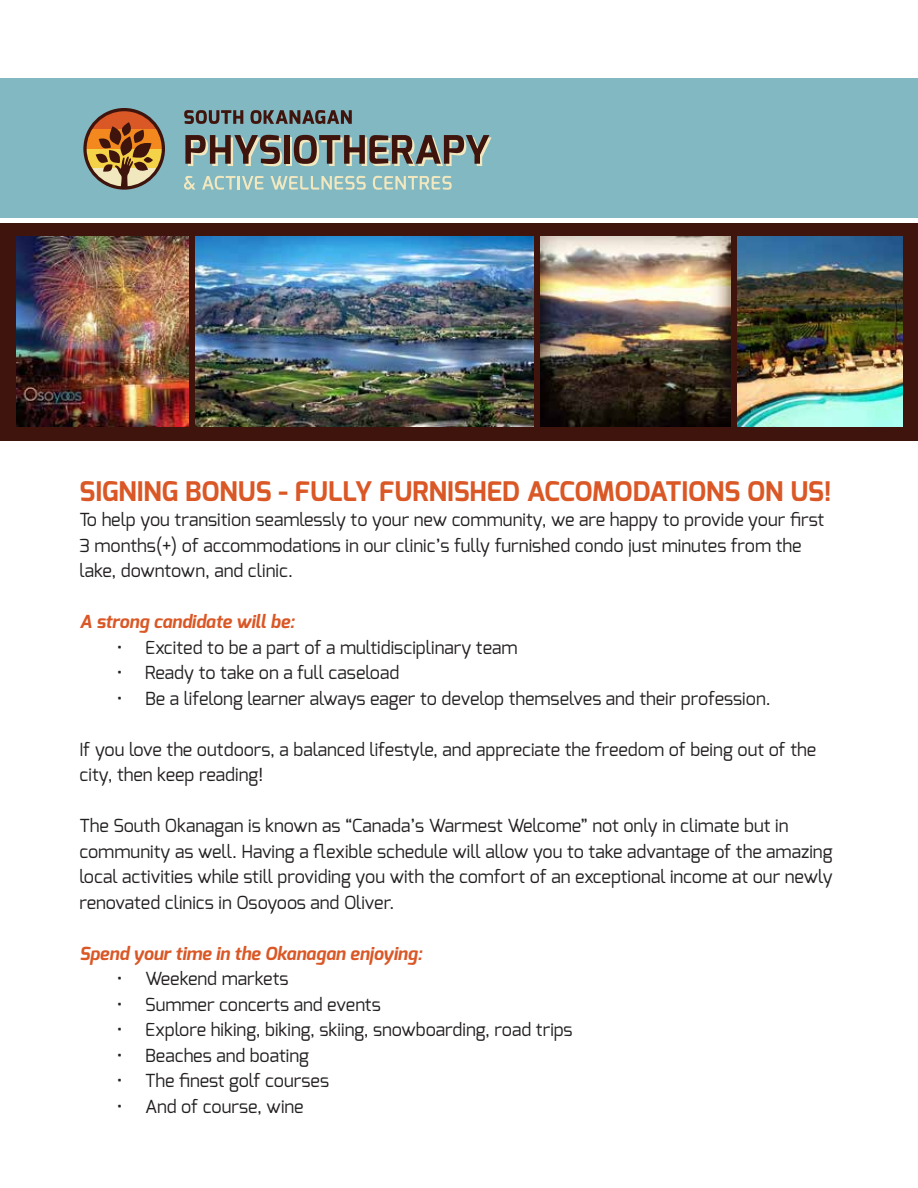
<style>
.page{position:relative;width:918px;height:1188px;background:#fff}
.page>*{position:absolute;margin:0;border:0;box-sizing:border-box;transform-origin:0 0}
.t1{font:700 27px "Exo";color:#da5726}
.t2{font:18px/25.5px "Exo";color:#231f20}
.t3{font:italic 700 18px "Exo";color:#da5726}
</style>
<div class="page">
<div style="left:0;top:223px;width:918px;height:218px;background:#3f140d"></div>
<div style="left:0;top:78px;width:918px;height:140px;background:#82b8c1"></div>
<svg style="left:83px;top:108px;width:82px;height:82px"></svg>
<div style="left:286px;top:137px;width:6px;height:29px;background:#f2e8bf"></div>
<svg style="left:184px;top:110px;width:59px;height:14px"></svg>
<svg style="left:250px;top:110px;width:102px;height:14px"></svg>
<svg style="left:185px;top:135px;width:97px;height:31px"></svg>
<div style="left:284px;top:135px;width:6px;height:29px;background:#3f140d"></div>
<svg style="left:294px;top:135px;width:198px;height:31px"></svg>
<svg style="left:184px;top:176px;width:11px;height:14px"></svg>
<svg style="left:202px;top:176px;width:62px;height:14px"></svg>
<svg style="left:270px;top:176px;width:96px;height:14px"></svg>
<svg style="left:373px;top:176px;width:79px;height:14px"></svg>
<img style="left:16px;top:237px;width:173px;height:190px">
<img style="left:196px;top:237px;width:338px;height:190px">
<img style="left:541px;top:237px;width:190px;height:190px">
<img style="left:737px;top:237px;width:166px;height:190px">
<h1 class="t1" style="left:79px;top:473px;width:754px">SIGNING BONUS - FULLY FURNISHED ACCOMODATIONS ON US!</h1>
<p class="t2" style="left:79px;top:507px;width:746px">To help you transition seamlessly to your new community, we are happy to provide your first<br>3 months(+) of accommodations in our clinic’s fully furnished condo just minutes from the lake, downtown, and clinic.</p>
<p class="t3" style="left:79px;top:610px;width:217px">A strong candidate will be:</p>
<p class="t2" style="left:117px;top:634px;width:402px">• Excited to be a part of a multidisciplinary team</p>
<p class="t2" style="left:117px;top:660px;width:284px">• Ready to take on a full caseload</p>
<p class="t2" style="left:117px;top:685px;width:655px">• Be a lifelong learner always eager to develop themselves and their profession.</p>
<p class="t2" style="left:79px;top:736px;width:738px">If you love the outdoors, a balanced lifestyle, and appreciate the freedom of being out of the city, then keep reading!</p>
<p class="t2" style="left:79px;top:813px;width:755px">The South Okanagan is known as “Canada’s Warmest Welcome” not only in climate but in community as well. Having a flexible schedule will allow you to take advantage of the amazing local activities while still providing you with the comfort of an exceptional income at our newly renovated clinics in Osoyoos and Oliver.</p>
<p class="t3" style="left:79px;top:942px;width:344px">Spend your time in the Okanagan enjoying:</p>
<p class="t2" style="left:117px;top:966px;width:173px">• Weekend markets</p>
<p class="t2" style="left:117px;top:991px;width:266px">• Summer concerts and events</p>
<p class="t2" style="left:117px;top:1017px;width:457px">• Explore hiking, biking, skiing, snowboarding, road trips</p>
<p class="t2" style="left:117px;top:1042px;width:194px">• Beaches and boating</p>
<p class="t2" style="left:117px;top:1068px;width:214px">• The finest golf courses</p>
<p class="t2" style="left:117px;top:1093px;width:188px">• And of course, wine</p>
</div>
